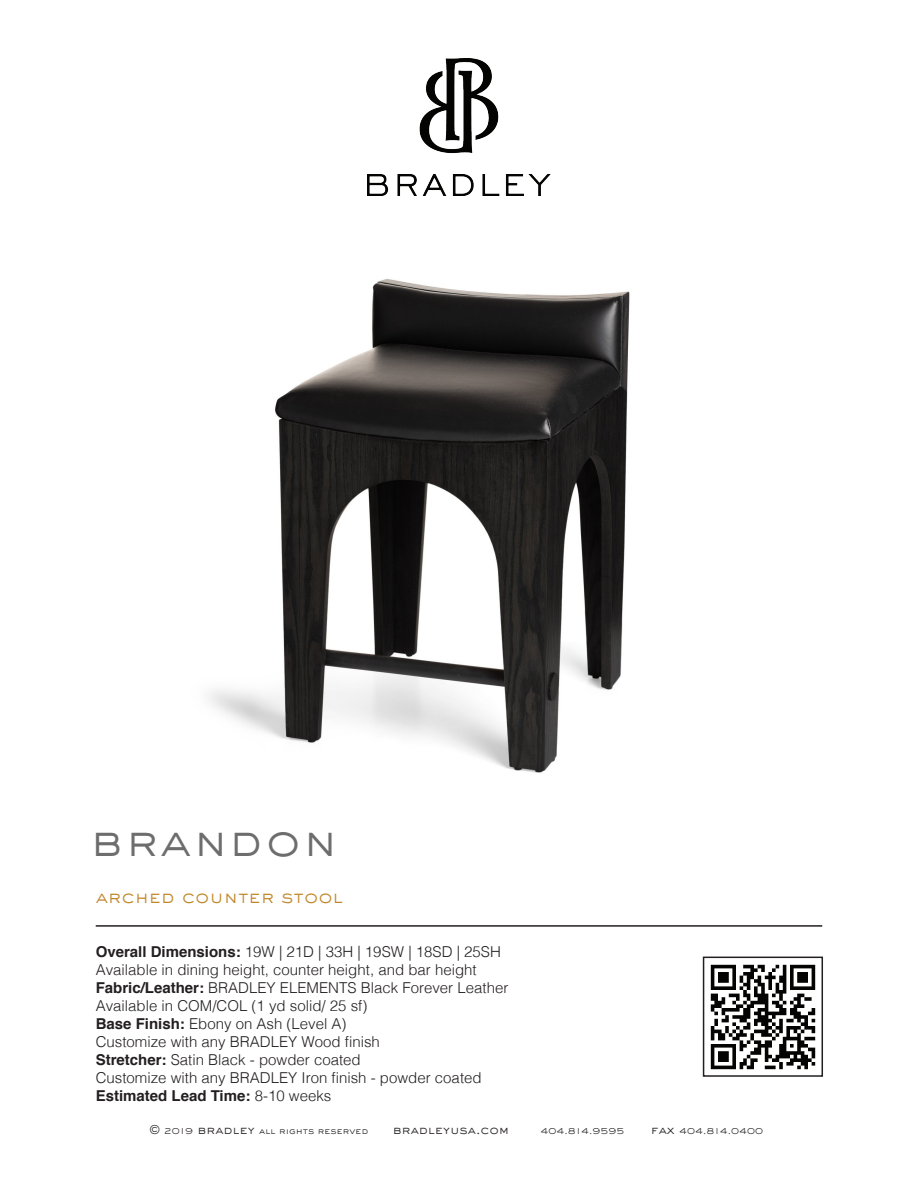
<style>
.page{position:relative;width:918px;height:1188px;background:#fff}
.page>*{position:absolute;margin:0;border:0;box-sizing:border-box;transform-origin:0 0}
.t1{font:300 45px "Sackers Gothic Std";letter-spacing:.03em;color:#6d6d6d}
.t2{font:300 18px "Sackers Gothic Std";color:#c1872b}
.t3{font:300 15px/18px "Helvetica";color:#231f20}
.t4{font:300 12px "Sackers Gothic Std";color:#231f20}
.t5{font:300 9px "Sackers Gothic Std";color:#231f20}
.s1{font-weight:700}
.s2{font-size:12px}
</style>
<div class="page">
<hr style="left:96px;top:925px;width:726px;height:2px;background:#231f20">
<img style="left:710px;top:964px;width:106px;height:106px">
<img style="left:367px;top:59px;width:184px;height:137px">
<div style="left:703px;top:957px;width:120px;height:120px;border:2px solid #231f20"></div>
<img style="left:209px;top:279px;width:421px;height:494px">
<h1 class="t1" style="left:91px;top:809px;width:249px">brandon</h1>
<p class="t2" style="left:96px;top:884px;width:249px">arched counter stool</p>
<p class="t3" style="left:96px;top:942px;width:414px"><span class="s1">Overall Dimensions:</span> 19W | 21D | 33H | 19SW | 18SD | 25SH Available in dining height, counter height, and bar height <span class="s1">Fabric/Leather:</span> BRADLEY ELEMENTS Black Forever Leather Available in COM/COL (1 yd solid/ 25 sf)<br><span class="s1">Base Finish:</span> Ebony on Ash (Level A)<br>Customize with any BRADLEY Wood finish<br><span class="s1">Stretcher:</span> Satin Black - powder coated<br>Customize with any BRADLEY Iron finish - powder coated <span class="s1">Estimated Lead Time:</span> 8-10 weeks</p>
<p class="t5" style="left:149px;top:1125px;width:221px"><span class="s2">©</span> 2019 <span class="s2">bradley</span> all rights reserved</p>
<p class="t4" style="left:393px;top:1122px;width:118px">bradleyusa.com</p>
<p class="t5" style="left:541px;top:1125px;width:86px">404.814.9595</p>
<p class="t5" style="left:651px;top:1125px;width:114px"><span class="s2">fax</span> 404.814.0400</p>
</div>
